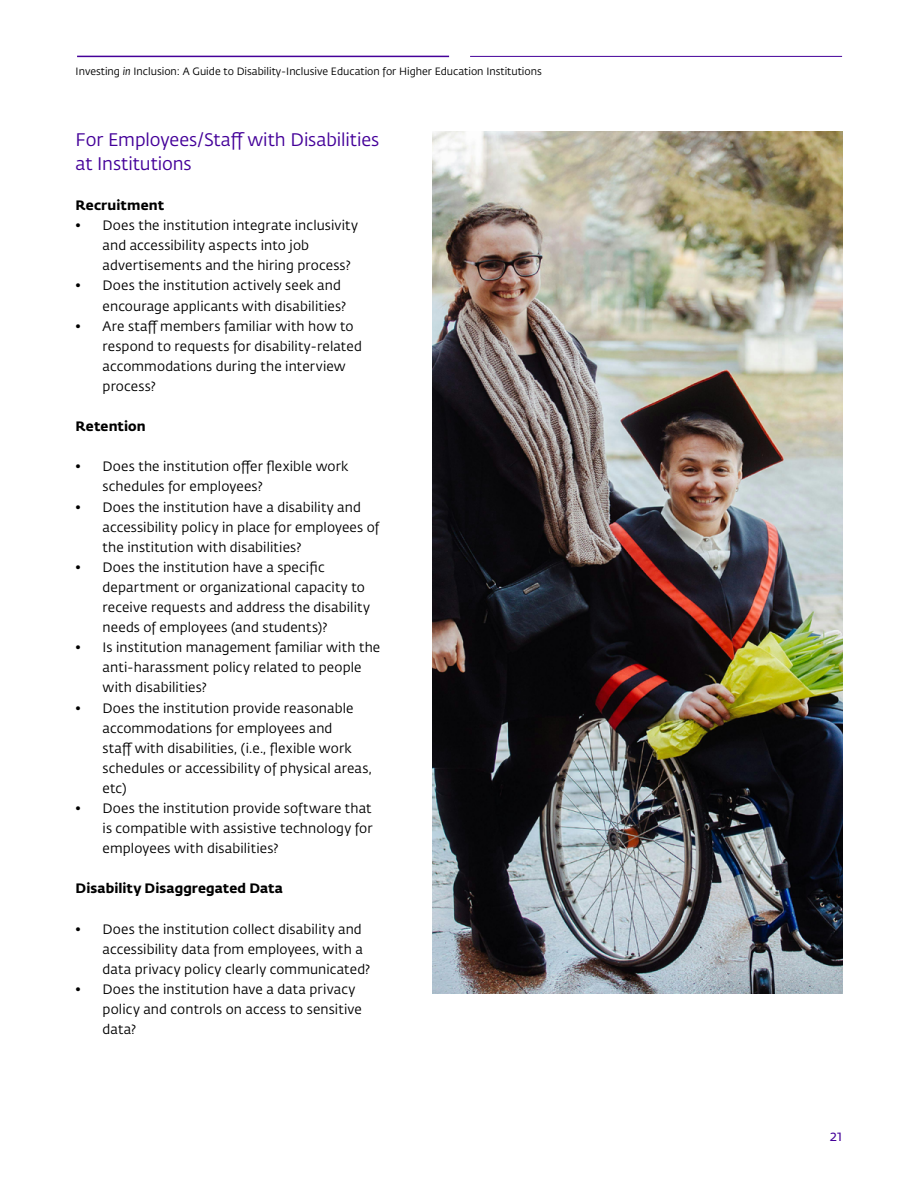
<style>
.page{position:relative;width:918px;height:1188px;background:#fff}
.page>*{position:absolute;margin:0;border:0;box-sizing:border-box;transform-origin:0 0}
.t1{font:18px/24px "Fedra Sans Std";letter-spacing:-.005em;color:#409}
.t2{font:15px "Fedra Sans Std";color:#409}
.t3{font:13.5px/20.1px "Fedra Sans Std";letter-spacing:.01em;color:#000}
.t4{font:700 13.5px "Fedra Sans Std";letter-spacing:.01em;color:#000}
.t5{font:10.5px "Fedra Sans Std";color:#000}
.s1{font-style:italic}
</style>
<div class="page">
<hr style="left:77px;top:56px;width:372px;height:1px;background:#409">
<hr style="left:470px;top:56px;width:372px;height:1px;background:#409">
<img style="left:432px;top:132px;width:410px;height:862px">
<p class="t5" style="left:76px;top:65px;width:468px">Investing <span class="s1">in</span> Inclusion: A Guide to Disability-Inclusive Education for Higher Education Institutions</p>
<h1 class="t1" style="left:76px;top:128px;width:305px">For Employees/Staff with Disabilities at Institutions</h1>
<p class="t4" style="left:76px;top:197px;width:90px">Recruitment</p>
<p class="t3" style="left:103px;top:216px;width:257px;text-indent:-27px">• Does the institution integrate inclusivity and accessibility aspects into job advertisements and the hiring process?</p>
<p class="t3" style="left:103px;top:276px;width:245px;text-indent:-27px">• Does the institution actively seek and encourage applicants with disabilities?</p>
<p class="t3" style="left:103px;top:316px;width:261px;text-indent:-27px">• Are staff members familiar with how to respond to requests for disability-related accommodations during the interview process?</p>
<p class="t4" style="left:76px;top:418px;width:72px">Retention</p>
<p class="t3" style="left:103px;top:457px;width:247px;text-indent:-27px">• Does the institution offer flexible work schedules for employees?</p>
<p class="t3" style="left:103px;top:497px;width:278px;text-indent:-27px">• Does the institution have a disability and accessibility policy in place for employees of the institution with disabilities?</p>
<p class="t3" style="left:103px;top:557px;width:269px;text-indent:-27px">• Does the institution have a specific department or organizational capacity to receive requests and address the disability needs of employees (and students)?</p>
<p class="t3" style="left:103px;top:638px;width:279px;text-indent:-27px">• Is institution management familiar with the anti-harassment policy related to people with disabilities?</p>
<p class="t3" style="left:103px;top:698px;width:271px;text-indent:-27px">• Does the institution provide reasonable accommodations for employees and<br>staff with disabilities, (i.e., flexible work schedules or accessibility of physical areas, etc)</p>
<p class="t3" style="left:103px;top:798px;width:272px;text-align:justify;text-indent:-27px">• Does the institution provide software that is compatible with assistive technology for employees with disabilities?</p>
<p class="t4" style="left:76px;top:880px;width:209px">Disability Disaggregated Data</p>
<p class="t3" style="left:103px;top:919px;width:269px;text-indent:-27px">• Does the institution collect disability and accessibility data from employees, with a data privacy policy clearly communicated?</p>
<p class="t3" style="left:103px;top:979px;width:261px;text-indent:-27px">• Does the institution have a data privacy policy and controls on access to sensitive data?</p>
<p class="t2" style="left:830px;top:1127px;width:14px">21</p>
</div>
